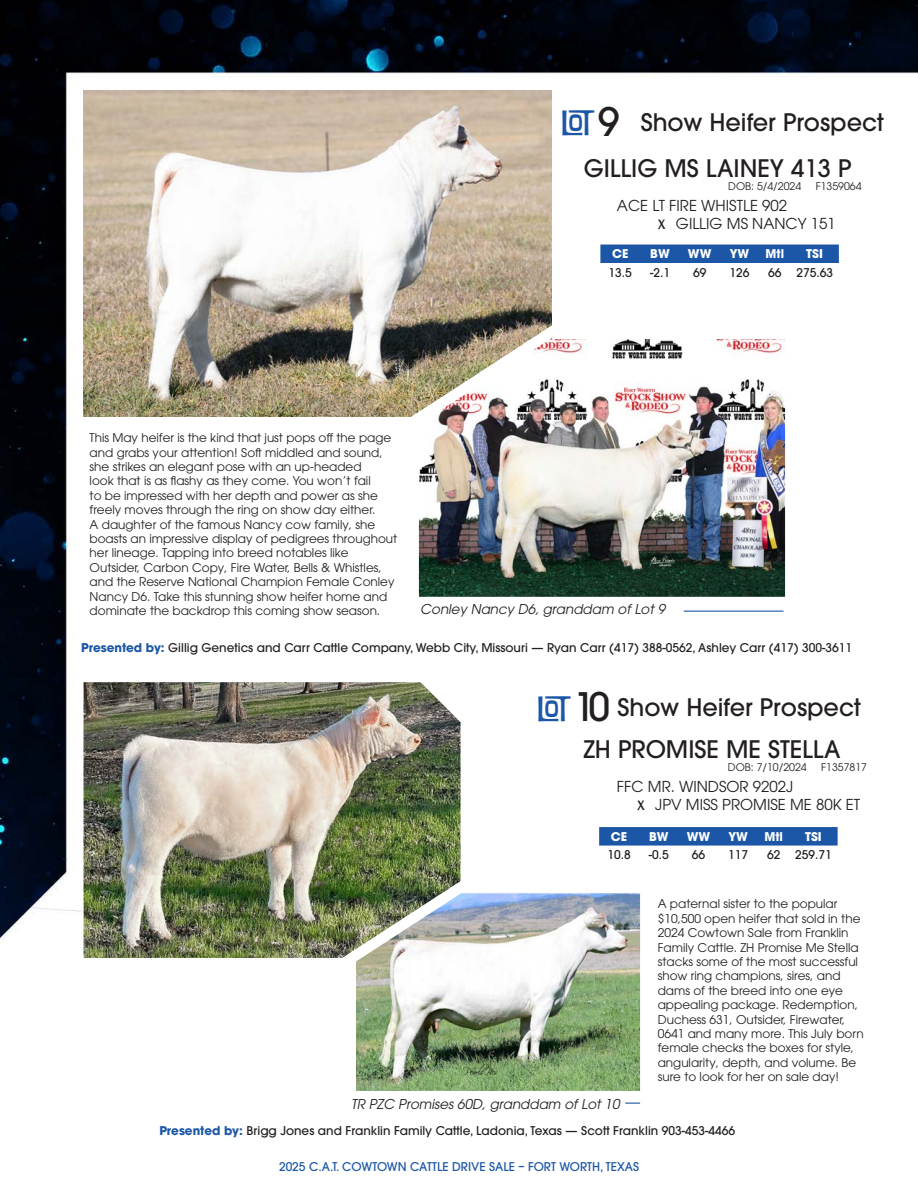
<style>
.page{position:relative;width:918px;height:1188px;background:#fff}
.page>*{position:absolute;margin:0;border:0;box-sizing:border-box;transform-origin:0 0}
.t1{font:39px "Filmotype Maxwell";letter-spacing:-.02em;color:#1c57a7}
.t2{font:500 24px "ITC Avant Garde Pro";color:#231f20}
.t3{font:15px "ITC Avant Garde Pro";color:#231f20}
.cutline_CAT{font:italic 13.5px "ITC Avant Garde Pro";color:#231f20}
.CAT_Footnote{font:12px/14.4px "ITC Avant Garde Pro";color:#231f20}
.consignor{font:500 12px "ITC Avant Garde Pro";color:#231f20}
.t4{font:500 12px "ITC Avant Garde Pro";color:#1c57a7}
.t5{font:700 12px "ITC Avant Garde Pro";color:#fff}
.t6{font:10.5px "ITC Avant Garde Pro";color:#231f20}
.s1{font-family:"ITC Avant Garde Pro";font-weight:500;color:#231f20}
.s2{font-family:"Filmotype Maxwell"}
.s3{font-weight:700;color:#1c57a7}
</style>
<div class="page">
<img style="left:0;top:0;width:918px;height:1104px">
<div style="left:600px;top:245px;width:239px;height:18px;background:#1c57a7"></div>
<img style="left:84px;top:91px;width:468px;height:325px">
<img style="left:419px;top:339px;width:366px;height:258px">
<img style="left:364px;top:286px;width:250px;height:173px">
<img style="left:84px;top:682px;width:377px;height:276px">
<hr style="left:684px;top:611px;width:100px;height:1px;background:#1c57a7">
<svg style="left:625px;top:1103px;width:15px;height:1px"></svg>
<svg style="left:599px;top:827px;width:239px;height:19px;background:#225ba9"></svg>
<img style="left:356px;top:893px;width:284px;height:198px">
<img style="left:313px;top:815px;width:250px;height:173px">
<p class="t1" style="left:561px;top:101px;width:60px">lot<span class="s1">9</span></p>
<p class="t2" style="left:584px;top:153px;width:269px">GILLIG MS LAINEY 413 P</p>
<p class="t6" style="left:728px;top:180px;width:74px">DOB: 5/4/2024</p>
<p class="t6" style="left:816px;top:180px;width:47px">F1359064</p>
<p class="t3" style="left:617px;top:196px;width:172px">ACE LT FIRE WHISTLE 902</p>
<p class="t3" style="left:659px;top:214px;width:179px"><span class="s2">x</span> GILLIG MS NANCY 151</p>
<p class="t5" style="left:612px;top:246px;width:18px">CE</p>
<p class="t5" style="left:650px;top:246px;width:21px">BW</p>
<p class="t5" style="left:688px;top:246px;width:25px">WW</p>
<p class="t5" style="left:730px;top:246px;width:21px">YW</p>
<p class="t5" style="left:766px;top:246px;width:20px">Mtl</p>
<p class="t5" style="left:806px;top:246px;width:18px">TSI</p>
<p class="consignor" style="left:609px;top:265px;width:25px">13.5</p>
<p class="consignor" style="left:650px;top:265px;width:22px">-2.1</p>
<p class="consignor" style="left:693px;top:265px;width:15px">69</p>
<p class="consignor" style="left:730px;top:265px;width:21px">126</p>
<p class="consignor" style="left:768px;top:265px;width:15px">66</p>
<p class="consignor" style="left:796px;top:265px;width:38px">275.63</p>
<p class="t2" style="left:641px;top:107px;width:245px">Show Heifer Prospect</p>
<p class="CAT_Footnote" style="left:90px;top:430px;width:309px">This May heifer is the kind that just pops off the page and grabs your attention! Soft middled and sound, she strikes an elegant pose with an up-headed<br>look that is as flashy as they come. You won’t fail<br>to be impressed with her depth and power as she freely moves through the ring on show day either.<br>A daughter of the famous Nancy cow family, she boasts an impressive display of pedigrees throughout her lineage. Tapping into breed notables like Outsider, Carbon Copy, Fire Water, Bells &amp; Whistles, and the Reserve National Champion Female Conley Nancy D6. Take this stunning show heifer home and dominate the backdrop this coming show season.</p>
<p class="cutline_CAT" style="left:420px;top:601px;width:249px">Conley Nancy D6, granddam of Lot 9</p>
<p class="consignor" style="left:81px;top:640px;width:772px"><span class="s3">Presented by:</span> Gillig Genetics and Carr Cattle Company, Webb City, Missouri — Ryan Carr (417) 388-0562, Ashley Carr (417) 300-3611</p>
<p class="t1" style="left:537px;top:687px;width:74px">lot<span class="s1">10</span></p>
<p class="t2" style="left:618px;top:692px;width:245px">Show Heifer Prospect</p>
<p class="t2" style="left:584px;top:734px;width:258px">ZH PROMISE ME STELLA</p>
<p class="t6" style="left:728px;top:761px;width:80px">DOB: 7/10/2024</p>
<p class="t6" style="left:821px;top:761px;width:47px">F1357817</p>
<p class="t3" style="left:617px;top:777px;width:178px">FFC MR. WINDSOR 9202J</p>
<p class="t3" style="left:638px;top:795px;width:224px"><span class="s2">x</span> JPV MISS PROMISE ME 80K ET</p>
<p class="t5" style="left:611px;top:828px;width:18px">CE</p>
<p class="t5" style="left:649px;top:828px;width:21px">BW</p>
<p class="t5" style="left:687px;top:828px;width:25px">WW</p>
<p class="t5" style="left:728px;top:828px;width:21px">YW</p>
<p class="t5" style="left:764px;top:828px;width:20px">Mtl</p>
<p class="t5" style="left:805px;top:828px;width:18px">TSI</p>
<p class="consignor" style="left:607px;top:847px;width:25px">10.8</p>
<p class="consignor" style="left:649px;top:847px;width:22px">-0.5</p>
<p class="consignor" style="left:692px;top:847px;width:15px">66</p>
<p class="consignor" style="left:728px;top:847px;width:21px">117</p>
<p class="consignor" style="left:767px;top:847px;width:15px">62</p>
<p class="consignor" style="left:795px;top:847px;width:38px">259.71</p>
<p class="CAT_Footnote" style="left:658px;top:897px;width:207px">A paternal sister to the popular $10,500 open heifer that sold in the 2024 Cowtown Sale from Franklin Family Cattle. ZH Promise Me Stella stacks some of the most successful show ring champions, sires, and dams of the breed into one eye appealing package. Redemption, Duchess 631, Outsider, Firewater, 0641 and many more. This July born female checks the boxes for style, angularity, depth, and volume. Be sure to look for her on sale day!</p>
<p class="cutline_CAT" style="left:351px;top:1096px;width:273px">TR PZC Promises 60D, granddam of Lot 10</p>
<p class="consignor" style="left:159px;top:1123px;width:577px"><span class="s3">Presented by:</span> Brigg Jones and Franklin Family Cattle, Ladonia, Texas — Scott Franklin 903-453-4466</p>
<p class="t4" style="left:279px;top:1159px;width:361px">2025 C.A.T. COWTOWN CATTLE DRIVE SALE – FORT WORTH, TEXAS</p>
</div>
